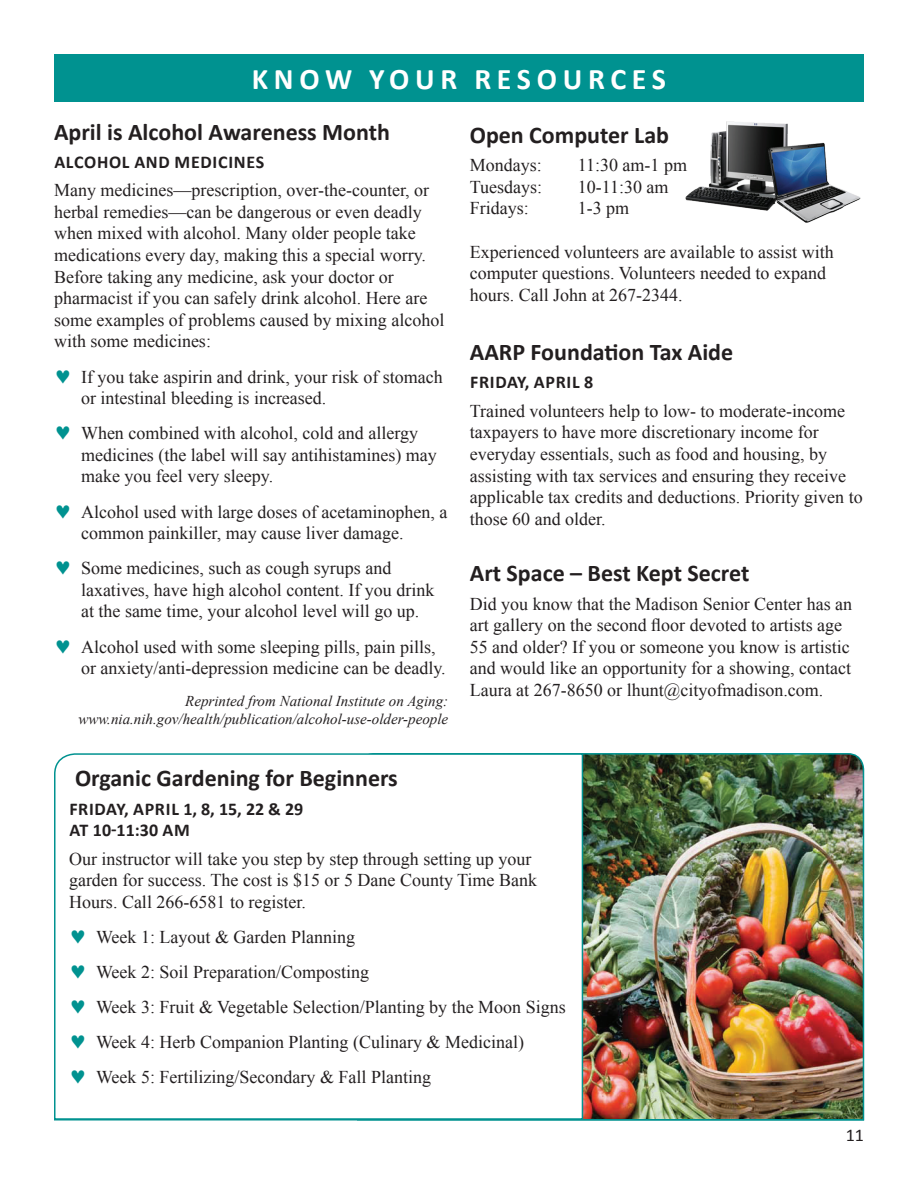
<style>
.page{position:relative;width:918px;height:1188px;background:#fff}
.page>*{position:absolute;margin:0;border:0;box-sizing:border-box;transform-origin:0 0}
.t1{font:700 30px "Calibri";letter-spacing:.19em;color:#fff}
.t2{font:700 24px "Calibri";color:#231f20}
.t3{font:18px/21.6px "Times New Roman";color:#231f20}
.t4{font:700 18px "Calibri";letter-spacing:.04em;color:#231f20}
.t5{font:700 18px/21.6px "Calibri";color:#231f20}
.t6{font:18px "Calibri";color:#231f20}
.t7{font:italic 15px/18px "Times New Roman";color:#231f20;text-align:right}
</style>
<div class="page">
<div style="left:54px;top:54px;width:810px;height:47px;background:#009290"></div>
<img style="left:584px;top:753px;width:281px;height:368px">
<svg style="left:54px;top:753px;width:530px;height:368px"></svg>
<img style="left:686px;top:122px;width:175px;height:101px">
<svg style="left:72px;top:930px;width:12px;height:14px"></svg>
<svg style="left:72px;top:965px;width:12px;height:14px"></svg>
<svg style="left:72px;top:1000px;width:12px;height:14px"></svg>
<svg style="left:72px;top:1035px;width:12px;height:14px"></svg>
<svg style="left:72px;top:1070px;width:12px;height:14px"></svg>
<h1 class="t1" style="left:252px;top:60px;width:416px">know your r esourc es</h1>
<h2 class="t2" style="left:54px;top:116px;width:338px">April is Alcohol Awareness Month</h2>
<p class="t4" style="left:54px;top:150px;width:211px">Alcohol and Medicines</p>
<p class="t3" style="left:54px;top:179px;width:392px">Many medicines—prescription, over-the-counter, or herbal remedies—can be dangerous or even deadly when mixed with alcohol. Many older people take medications every day, making this a special worry.<br>Before taking any medicine, ask your doctor or pharmacist if you can safely drink alcohol. Here are some examples of problems caused by mixing alcohol with some medicines:</p>
<p class="t3" style="left:81px;top:365px;width:363px">If you take aspirin and drink, your risk of stomach or intestinal bleeding is increased.</p>
<p class="t3" style="left:81px;top:422px;width:357px">When combined with alcohol, cold and allergy medicines (the label will say antihistamines) may make you feel very sleepy.</p>
<p class="t3" style="left:81px;top:500px;width:368px">Alcohol used with large doses of acetaminophen, a common painkiller, may cause liver damage.</p>
<p class="t3" style="left:81px;top:557px;width:355px">Some medicines, such as cough syrups and laxatives, have high alcohol content. If you drink at the same time, your alcohol level will go up.</p>
<p class="t3" style="left:81px;top:635px;width:366px">Alcohol used with some sleeping pills, pain pills, or anxiety/anti-depression medicine can be deadly.</p>
<p class="t7" style="left:78px;top:691px;width:371px">Reprinted from National Institute on Aging: www.nia.nih.gov/health/publication/alcohol-use-older-people</p>
<h2 class="t2" style="left:470px;top:120px;width:201px">Open Computer Lab</h2>
<p class="t3" style="left:470px;top:154px;width:73px">Mondays:</p>
<p class="t3" style="left:578px;top:154px;width:111px">11:30 am-1 pm</p>
<p class="t3" style="left:470px;top:176px;width:74px">Tuesdays:</p>
<p class="t3" style="left:578px;top:176px;width:92px">10-11:30 am</p>
<p class="t3" style="left:470px;top:197px;width:61px">Fridays:</p>
<p class="t3" style="left:578px;top:197px;width:53px">1-3 pm</p>
<p class="t3" style="left:470px;top:241px;width:365px">Experienced volunteers are available to assist with computer questions. Volunteers needed to expand hours. Call John at 267-2344.</p>
<h2 class="t2" style="left:470px;top:337px;width:265px">AARP Foundation Tax Aide</h2>
<p class="t4" style="left:470px;top:371px;width:20px">Friday</p>
<p class="t4" style="left:525px;top:371px;width:70px">, April 8</p>
<p class="t3" style="left:470px;top:400px;width:394px">Trained volunteers help to low- to moderate-income taxpayers to have more discretionary income for everyday essentials, such as food and housing, by assisting with tax services and ensuring they receive applicable tax credits and deductions. Priority given to those 60 and older.</p>
<h2 class="t2" style="left:470px;top:558px;width:281px">Art Space – Best Kept Secret</h2>
<p class="t3" style="left:470px;top:593px;width:384px">Did you know that the Madison Senior Center has an art gallery on the second floor devoted to artists age 55 and older? If you or someone you know is artistic and would like an opportunity for a showing, contact Laura at 267-8650 or lhunt@cityofmadison.com.</p>
<h2 class="t2" style="left:75px;top:763px;width:324px">Organic Gardening for Beginners</h2>
<p class="t4" style="left:69px;top:797px;width:20px">Friday</p>
<p class="t5" style="left:69px;top:798px;width:235px;text-indent:55px">, April 1, 8, 15, 22 &amp; 29 at 10-11:30 am</p>
<p class="t3" style="left:69px;top:848px;width:470px">Our instructor will take you step by step through setting up your garden for success. The cost is $15 or 5 Dane County Time Bank<br>Hours. Call 266-6581 to register.</p>
<p class="t3" style="left:96px;top:919px;width:471px;line-height:35.1px">Week 1: Layout &amp; Garden Planning<br>Week 2: Soil Preparation/Composting<br>Week 3: Fruit &amp; Vegetable Selection/Planting by the Moon Signs Week 4: Herb Companion Planting (Culinary &amp; Medicinal)<br>Week 5: Fertilizing/Secondary &amp; Fall Planting</p>
<p class="t6" style="left:846px;top:1123px;width:20px">11</p>
</div>
